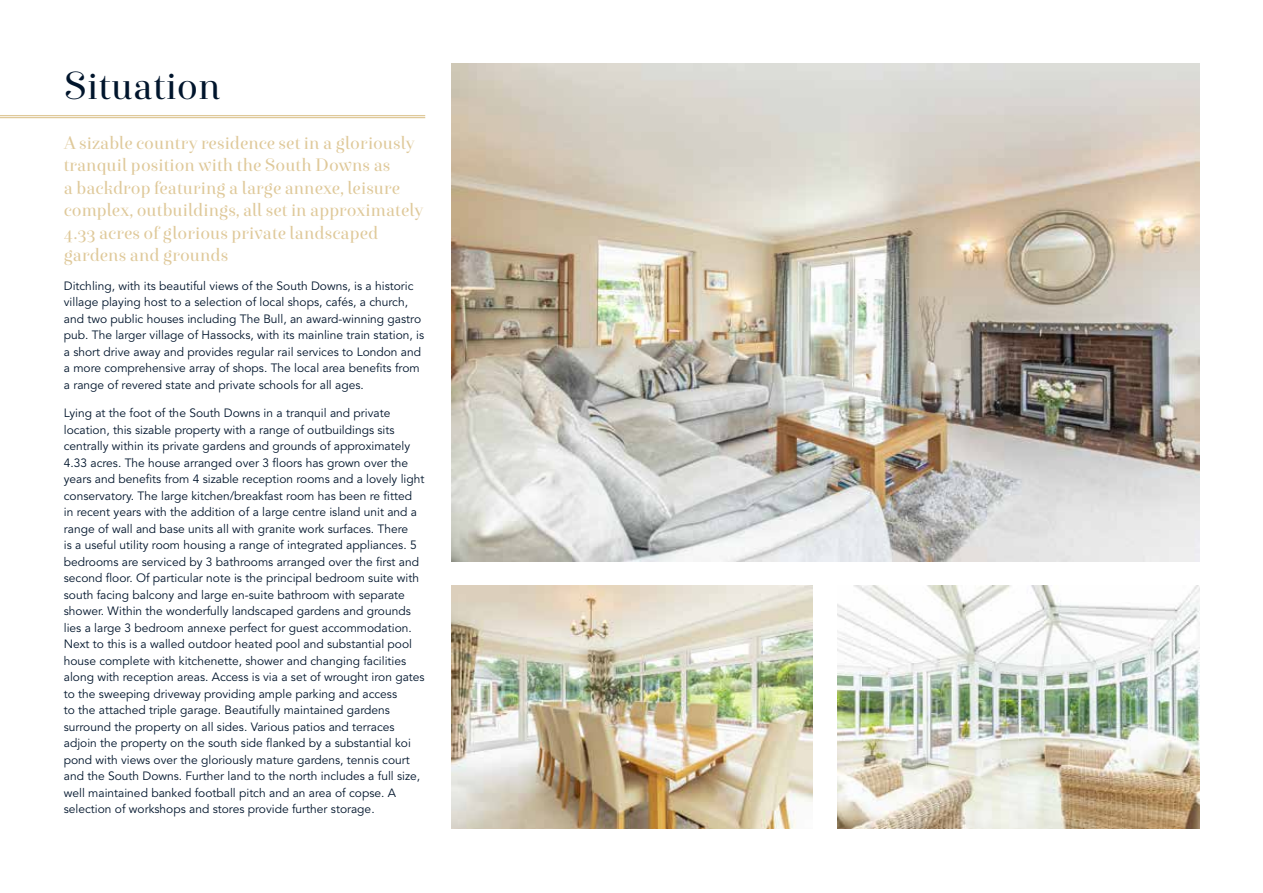
<style>
.page{position:relative;width:1263px;height:893px;background:#fff}
.page>*{position:absolute;margin:0;border:0;box-sizing:border-box;transform-origin:0 0}
.t1{font:39px "Exquise FY";color:#00152c}
.t2{font:18px/22.5px "Exquise FY";color:#dfc99a}
.t3{font:12px/16.5px "Avenir LT Std";color:#00152c}
</style>
<div class="page">
<hr style="left:0;top:115px;width:425px;height:1px;background:#dfc99a">
<hr style="left:0;top:117px;width:425px;height:1px;background:#dfc99a">
<img style="left:451px;top:64px;width:748px;height:497px">
<img style="left:451px;top:586px;width:361px;height:242px">
<img style="left:838px;top:586px;width:361px;height:242px">
<h1 class="t1" style="left:64px;top:62px;width:159px">Situation</h1>
<p class="t2" style="left:64px;top:132px;width:361px">A sizable country residence set in a gloriously tranquil position with the South Downs as<br>a backdrop featuring a large annexe, leisure complex, outbuildings, all set in approximately 4.33 acres of glorious private landscaped gardens and grounds</p>
<p class="t3" style="left:64px;top:278px;width:362px">Ditchling, with its beautiful views of the South Downs, is a historic village playing host to a selection of local shops, cafés, a church, and two public houses including The Bull, an award-winning gastro pub. The larger village of Hassocks, with its mainline train station, is a short drive away and provides regular rail services to London and a more comprehensive array of shops. The local area benefits from a range of revered state and private schools for all ages.</p>
<p class="t3" style="left:64px;top:405px;width:362px">Lying at the foot of the South Downs in a tranquil and private location, this sizable property with a range of outbuildings sits centrally within its private gardens and grounds of approximately 4.33 acres. The house arranged over 3 floors has grown over the years and benefits from 4 sizable reception rooms and a lovely light conservatory. The large kitchen/breakfast room has been re fitted<br>in recent years with the addition of a large centre island unit and a range of wall and base units all with granite work surfaces. There<br>is a useful utility room housing a range of integrated appliances. 5 bedrooms are serviced by 3 bathrooms arranged over the first and second floor. Of particular note is the principal bedroom suite with south facing balcony and large en-suite bathroom with separate shower. Within the wonderfully landscaped gardens and grounds lies a large 3 bedroom annexe perfect for guest accommodation.<br>Next to this is a walled outdoor heated pool and substantial pool house complete with kitchenette, shower and changing facilities along with reception areas. Access is via a set of wrought iron gates to the sweeping driveway providing ample parking and access<br>to the attached triple garage. Beautifully maintained gardens surround the property on all sides. Various patios and terraces adjoin the property on the south side flanked by a substantial koi pond with views over the gloriously mature gardens, tennis court and the South Downs. Further land to the north includes a full size, well maintained banked football pitch and an area of copse. A selection of workshops and stores provide further storage.</p>
</div>
